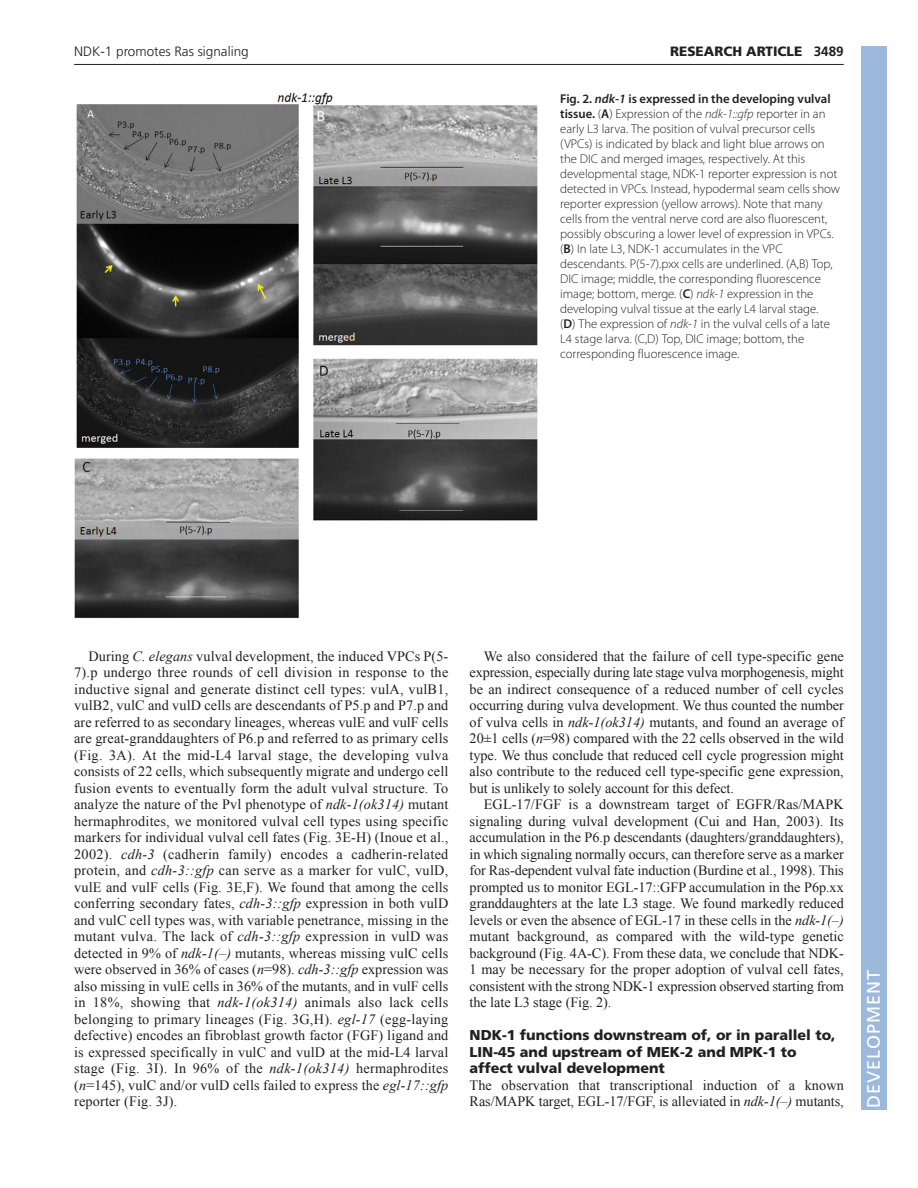
<style>
.page{position:relative;width:918px;height:1188px;background:#fff}
.page>*{position:absolute;margin:0;border:0;box-sizing:border-box;transform-origin:0 0}
.t1{font:18px "Frutiger LT Std";letter-spacing:.055em;color:#fff}
.t2{font:14.25px/16.5px "Times New Roman";letter-spacing:-.005em;color:#231f20;text-align:justify}
.t3{font:900 14.25px/16.5px "Frutiger LT Std";color:#231f20}
.t4{font:300 13.5px "Frutiger";color:#231f20}
.t5{font:900 13.5px "Frutiger LT Std";color:#231f20}
.t6{font:300 12.75px/15px "Myriad Pro";color:#231f20}
.s1{font-weight:700}
.s2{font-weight:600}
.s3{font-weight:600;font-style:italic}
.s4{font-style:italic}
</style>
<div class="page">
<hr style="left:74px;top:64px;width:770px;height:1px;background:#231f20">
<img style="left:74px;top:90px;width:464px;height:528px">
<div style="left:861px;top:46px;width:25px;height:1064px;background:#9cb9db"></div>
<p class="t4" style="left:74px;top:46px;width:176px">NDK-1 promotes Ras signaling</p>
<p class="t5" style="left:670px;top:46px;width:175px">RESEARCH ARTICLE <span class="s1">3489</span></p>
<p class="t6" style="left:560px;top:92px;width:281px"><span class="s2">Fig. 2.</span> <span class="s3">ndk-1</span> <span class="s2">is expressed in the developing vulval tissue.</span> (<span class="s2">A</span>) Expression of the <span class="s4">ndk-1::gfp</span> reporter in an early L3 larva. The position of vulval precursor cells (VPCs) is indicated by black and light blue arrows on the DIC and merged images, respectively. At this developmental stage, NDK-1 reporter expression is not detected in VPCs. Instead, hypodermal seam cells show reporter expression (yellow arrows). Note that many cells from the ventral nerve cord are also fluorescent, possibly obscuring a lower level of expression in VPCs. (<span class="s2">B</span>) In late L3, NDK-1 accumulates in the VPC descendants. P(5-7).pxx cells are underlined. (A,B) Top, DIC image; middle, the corresponding fluorescence image; bottom, merge. (<span class="s2">C</span>) <span class="s4">ndk-1</span> expression in the developing vulval tissue at the early L4 larval stage.<br>(<span class="s2">D</span>) The expression of <span class="s4">ndk-1</span> in the vulval cells of a late L4 stage larva. (C,D) Top, DIC image; bottom, the corresponding fluorescence image.</p>
<p class="t2" style="left:74px;top:648px;width:376px;text-indent:14px">During <span class="s4">C. elegans</span> vulval development, the induced VPCs P(5- 7).p undergo three rounds of cell division in response to the inductive signal and generate distinct cell types: vulA, vulB1, vulB2, vulC and vulD cells are descendants of P5.p and P7.p and are referred to as secondary lineages, whereas vulE and vulF cells are great-granddaughters of P6.p and referred to as primary cells (Fig. 3A). At the mid-L4 larval stage, the developing vulva consists of 22 cells, which subsequently migrate and undergo cell fusion events to eventually form the adult vulval structure. To analyze the nature of the Pvl phenotype of <span class="s4">ndk-1(ok314)</span> mutant hermaphrodites, we monitored vulval cell types using specific markers for individual vulval cell fates (Fig. 3E-H) (Inoue et al., 2002). <span class="s4">cdh-3</span> (cadherin family) encodes a cadherin-related protein, and <span class="s4">cdh-3::gfp</span> can serve as a marker for vulC, vulD, vulE and vulF cells (Fig. 3E,F). We found that among the cells conferring secondary fates, <span class="s4">cdh-3::gfp</span> expression in both vulD and vulC cell types was, with variable penetrance, missing in the mutant vulva. The lack of <span class="s4">cdh-3::gfp</span> expression in vulD was detected in 9% of <span class="s4">ndk-1(–)</span> mutants, whereas missing vulC cells were observed in 36% of cases (<span class="s4">n</span>=98). <span class="s4">cdh-3::gfp</span> expression was also missing in vulE cells in 36% of the mutants, and in vulF cells in 18%, showing that <span class="s4">ndk-1(ok314)</span> animals also lack cells belonging to primary lineages (Fig. 3G,H). <span class="s4">egl-17</span> (egg-laying defective) encodes an fibroblast growth factor (FGF) ligand and is expressed specifically in vulC and vulD at the mid-L4 larval stage (Fig. 3I). In 96% of the <span class="s4">ndk-1(ok314)</span> hermaphrodites (<span class="s4">n</span>=145), vulC and/or vulD cells failed to express the <span class="s4">egl-17::gfp </span>reporter (Fig. 3J).</p>
<p class="t2" style="left:470px;top:648px;width:376px;text-indent:14px">We also considered that the failure of cell type-specific gene expression, especially during late stage vulva morphogenesis, might be an indirect consequence of a reduced number of cell cycles occurring during vulva development. We thus counted the number of vulva cells in <span class="s4">ndk-1(ok314)</span> mutants, and found an average of 20±1 cells (<span class="s4">n</span>=98) compared with the 22 cells observed in the wild type. We thus conclude that reduced cell cycle progression might also contribute to the reduced cell type-specific gene expression, but is unlikely to solely account for this defect.</p>
<p class="t2" style="left:470px;top:796px;width:376px;text-indent:14px">EGL-17/FGF is a downstream target of EGFR/Ras/MAPK signaling during vulval development (Cui and Han, 2003). Its accumulation in the P6.p descendants (daughters/granddaughters), in which signaling normally occurs, can therefore serve as a marker for Ras-dependent vulval fate induction (Burdine et al., 1998). This prompted us to monitor EGL-17::GFP accumulation in the P6p.xx granddaughters at the late L3 stage. We found markedly reduced levels or even the absence of EGL-17 in these cells in the <span class="s4">ndk-1(–) </span>mutant background, as compared with the wild-type genetic background (Fig. 4A-C). From these data, we conclude that NDK-1 may be necessary for the proper adoption of vulval cell fates, consistent with the strong NDK-1 expression observed starting from the late L3 stage (Fig. 2).</p>
<p class="t3" style="left:470px;top:1028px;width:368px">NDK-1 functions downstream of, or in parallel to,<br>LIN-45 and upstream of MEK-2 and MPK-1 to affect vulval development</p>
<p class="t2" style="left:470px;top:1077px;width:376px">The observation that transcriptional induction of a known<br>Ras/MAPK target, EGL-17/FGF, is alleviated in <span class="s4">ndk-1(–)</span> mutants,</p>
<p class="t1" style="left:863px;top:1108px;width:140px;rotate:-90deg">DEVELOPMENT</p>
</div>
